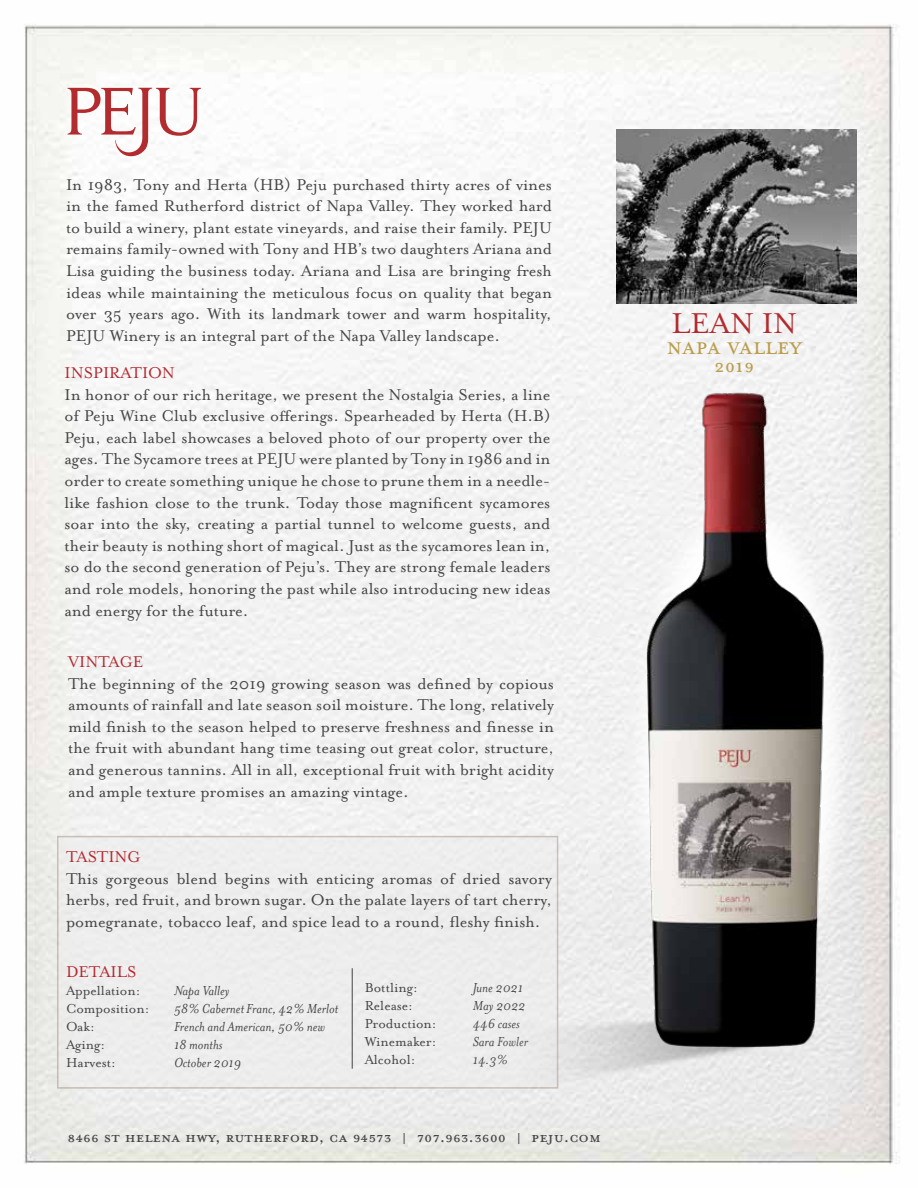
<style>
.page{position:relative;width:918px;height:1188px;background:#fff}
.page>*{position:absolute;margin:0;border:0;box-sizing:border-box;transform-origin:0 0}
.t1{font:33px "Mrs Eaves Small Caps OT";color:#b22b2e}
.t2{font:27px "Mrs Eaves Small Caps OT";color:#ba9d4d}
.t3{font:27px "Mrs Eaves All Petite Caps OT";color:#ba9d4d}
.t4{font:21px "Mrs Eaves All Petite Caps OT";color:#444446}
.t5{font:18px/21.6px "Mrs Eaves OT";color:#444446;text-align:justify}
.t6{font:18px "Mrs Eaves OT";color:#b2282e}
.t7{font:italic 15px "Mrs Eaves OT";color:#444446}
.t8{font:15px "Mrs Eaves OT";color:#444446}
</style>
<div class="page">
<img style="left:24px;top:24px;width:876px;height:1140px">
<div style="left:57px;top:836px;width:501px;height:253px;background:#ededee;border:2px solid #a28c7a"></div>
<svg style="left:68px;top:88px;width:133px;height:68px"></svg>
<hr style="left:352px;top:968px;width:1px;height:101px;background:#434345">
<img style="left:402px;top:1059px;width:460px;height:92px">
<img style="left:544px;top:337px;width:356px;height:722px">
<img style="left:617px;top:130px;width:240px;height:173px">
<p class="t5" style="left:66px;top:174px;width:488px">In 1983, Tony and Herta (HB) Peju purchased thirty acres of vines in the famed Rutherford district of Napa Valley. They worked hard to build a winery, plant estate vineyards, and raise their family. PEJU remains family-owned with Tony and HB’s two daughters Ariana and Lisa guiding the business today. Ariana and Lisa are bringing fresh ideas while maintaining the meticulous focus on quality that began over 35 years ago. With its landmark tower and warm hospitality, PEJU Winery is an integral part of the Napa Valley landscape.</p>
<p class="t6" style="left:64px;top:363px;width:112px">INSPIRATION</p>
<p class="t5" style="left:64px;top:384px;width:488px">In honor of our rich heritage, we present the Nostalgia Series, a line of Peju Wine Club exclusive offerings. Spearheaded by Herta (H.B)<br>Peju, each label showcases a beloved photo of our property over the ages. The Sycamore trees at PEJU were planted by Tony in 1986 and in order to create something unique he chose to prune them in a needle&shy;like fashion close to the trunk. Today those magnificent sycamores soar into the sky, creating a partial tunnel to welcome guests, and their beauty is nothing short of magical. Just as the sycamores lean in, so do the second generation of Peju’s. They are strong female leaders and role models, honoring the past while also introducing new ideas and energy for the future.</p>
<p class="t6" style="left:68px;top:652px;width:77px">VINTAGE</p>
<p class="t5" style="left:68px;top:673px;width:488px">The beginning of the 2019 growing season was defined by copious amounts of rainfall and late season soil moisture. The long, relatively mild finish to the season helped to preserve freshness and finesse in the fruit with abundant hang time teasing out great color, structure, and generous tannins. All in all, exceptional fruit with bright acidity and ample texture promises an amazing vintage.</p>
<p class="t6" style="left:66px;top:847px;width:76px">TASTING</p>
<p class="t5" style="left:66px;top:868px;width:488px">This gorgeous blend begins with enticing aromas of dried savory herbs, red fruit, and brown sugar. On the palate layers of tart cherry, pomegranate, tobacco leaf, and spice lead to a round, fleshy finish.</p>
<p class="t6" style="left:66px;top:961px;width:72px">DETAILS</p>
<p class="t8" style="left:66px;top:982px;width:76px">Appellation:</p>
<p class="t7" style="left:174px;top:982px;width:57px">Napa Valley</p>
<p class="t8" style="left:66px;top:1000px;width:85px">Composition:</p>
<p class="t7" style="left:174px;top:1000px;width:166px">58% Cabernet Franc, 42% Merlot</p>
<p class="t8" style="left:66px;top:1018px;width:30px">Oak:</p>
<p class="t7" style="left:174px;top:1018px;width:153px">French and American, 50% new</p>
<p class="t8" style="left:66px;top:1036px;width:41px">Aging:</p>
<p class="t7" style="left:174px;top:1036px;width:50px">18 months</p>
<p class="t8" style="left:66px;top:1054px;width:51px">Harvest:</p>
<p class="t7" style="left:174px;top:1054px;width:69px">October 2019</p>
<p class="t8" style="left:365px;top:979px;width:55px">Bottling:</p>
<p class="t7" style="left:473px;top:979px;width:52px">June 2021</p>
<p class="t8" style="left:365px;top:997px;width:50px">Release:</p>
<p class="t7" style="left:473px;top:997px;width:54px">May 2022</p>
<p class="t8" style="left:365px;top:1015px;width:73px">Production:</p>
<p class="t7" style="left:473px;top:1015px;width:49px">446 cases</p>
<p class="t8" style="left:365px;top:1033px;width:73px">Winemaker:</p>
<p class="t7" style="left:473px;top:1033px;width:57px">Sara Fowler</p>
<p class="t8" style="left:365px;top:1051px;width:52px">Alcohol:</p>
<p class="t7" style="left:473px;top:1051px;width:37px">14.3%</p>
<p class="t4" style="left:68px;top:1125px;width:535px">8466 st helena hwy, rutherford, ca 94573 | 707.963.3600 | peju.com</p>
<h1 class="t1" style="left:672px;top:305px;width:127px">LEAN IN</h1>
<h2 class="t2" style="left:667px;top:331px;width:137px">napa valley</h2>
<h2 class="t3" style="left:715px;top:349px;width:41px">2019</h2>
</div>
